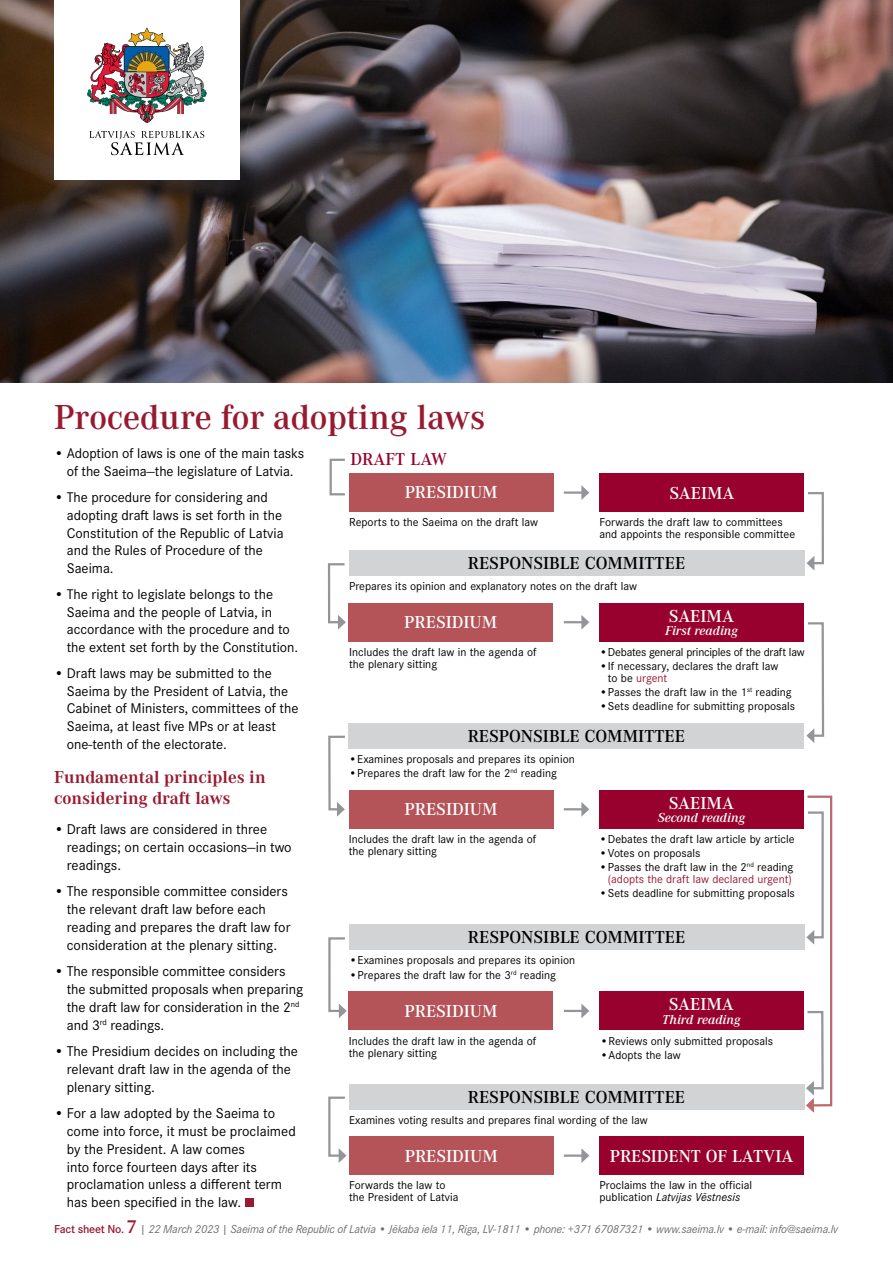
<style>
.page{position:relative;width:893px;height:1263px;background:#fff}
.page>*{position:absolute;margin:0;border:0;box-sizing:border-box;transform-origin:0 0}
.t1{font:600 36px "Corporate A Pro";color:#981a31}
.t2{font:600 18px "Corporate A Pro";color:#fff}
.t3{font:600 18px "Corporate A Pro";color:#000}
.t4{font:700 18px/21.1px "Corporate A Pro";color:#981a31}
.t5{font:600 18px "Corporate A Pro";color:#98002e}
.t6{font:14.7px/17.9px "Corporate S Pro";color:#000}
.t7{font:14.55px/17.7px "Corporate S Pro";color:#000}
.t8{font:italic 600 13.5px "Corporate A Pro";color:#fff}
.t9{font:12px/12px "Corporate S Pro";color:#000}
.t10{font:italic 12px "Corporate S Pro";letter-spacing:-.015em;color:#6d6e71}
.t11{font:12px/12px "Corporate S Pro";color:#981a31;text-align:center}
.t12{font:12px "Corporate S Pro";letter-spacing:-.02em;color:#000}
.s1{color:#981a31}
.s2{color:#000}
.s3{font-style:italic}
.s4{font-weight:600;font-style:normal;color:#981a31}
.s5{font-family:"Corporate A Pro";font-weight:700;font-style:normal;font-size:19.5px;color:#981a31}
</style>
<div class="page">
<img style="left:0;top:0;width:893px;height:383px">
<div style="left:245px;top:1199px;width:8px;height:8px;background:#981a31"></div>
<div style="left:54px;top:0;width:186px;height:180px;background:#fff"></div>
<img style="left:87px;top:28px;width:120px;height:95px">
<svg style="left:89px;top:131px;width:115px;height:24px"></svg>
<div style="left:349px;top:473px;width:204px;height:38px;background:#b45358"></div>
<div style="left:349px;top:603px;width:204px;height:38px;background:#b45358"></div>
<div style="left:349px;top:790px;width:204px;height:38px;background:#b45358"></div>
<div style="left:349px;top:992px;width:204px;height:38px;background:#b45358"></div>
<div style="left:600px;top:473px;width:204px;height:38px;background:#98002e"></div>
<div style="left:599px;top:603px;width:204px;height:38px;background:#98002e"></div>
<div style="left:599px;top:790px;width:204px;height:38px;background:#98002e"></div>
<div style="left:599px;top:992px;width:204px;height:38px;background:#98002e"></div>
<div style="left:349px;top:1136px;width:204px;height:39px;background:#b45358"></div>
<div style="left:599px;top:1136px;width:205px;height:39px;background:#98002e"></div>
<div style="left:349px;top:550px;width:455px;height:26px;background:#d1d3d4"></div>
<div style="left:349px;top:924px;width:455px;height:26px;background:#d1d3d4"></div>
<div style="left:349px;top:1084px;width:455px;height:25px;background:#d1d3d4"></div>
<div style="left:349px;top:723px;width:455px;height:25px;background:#d1d3d4"></div>
<svg style="left:806px;top:492px;width:18px;height:78px"></svg>
<svg style="left:327px;top:563px;width:19px;height:67px"></svg>
<svg style="left:328px;top:937px;width:19px;height:81px"></svg>
<svg style="left:328px;top:1096px;width:19px;height:67px"></svg>
<hr style="left:564px;top:491px;width:19px;height:3px;background:#939598">
<svg style="left:581px;top:485px;width:8px;height:15px"></svg>
<svg style="left:564px;top:615px;width:25px;height:15px"></svg>
<svg style="left:564px;top:802px;width:25px;height:15px"></svg>
<svg style="left:564px;top:1003px;width:25px;height:15px"></svg>
<hr style="left:564px;top:1154px;width:19px;height:3px;background:#939598">
<svg style="left:581px;top:1148px;width:8px;height:15px"></svg>
<svg style="left:806px;top:622px;width:19px;height:121px"></svg>
<svg style="left:328px;top:735px;width:17px;height:82px"></svg>
<svg style="left:806px;top:795px;width:27px;height:318px"></svg>
<div style="left:330px;top:459px;width:16px;height:36px;border:2px solid #939598"></div>
<h1 class="t1" style="left:54px;top:392px;width:433px">Procedure for adopting laws</h1>
<p class="t7" style="left:54px;top:444px;width:252px;text-align:center">• Adoption of laws is one of the main tasks of the Saeima—the legislature of Latvia.</p>
<p class="t7" style="left:67px;top:487px;width:218px;text-indent:-13px">• The procedure for considering and adopting draft laws is set forth in the<br>Constitution of the Republic of Latvia and the Rules of Procedure of the<br>Saeima.</p>
<p class="t7" style="left:67px;top:584px;width:233px;text-indent:-13px">• The right to legislate belongs to the Saeima and the people of Latvia, in accordance with the procedure and to the extent set forth by the Constitution.</p>
<p class="t7" style="left:67px;top:663px;width:233px;text-indent:-13px">• Draft laws may be submitted to the Saeima by the President of Latvia, the Cabinet of Ministers, committees of the Saeima, at least five MPs or at least one-tenth of the electorate.</p>
<h2 class="t4" style="left:54px;top:765px;width:213px">Fundamental principles in considering draft laws</h2>
<p class="t6" style="left:67px;top:819px;width:226px;text-indent:-13px">• Draft laws are considered in three readings; on certain occasions—in two readings.</p>
<p class="t6" style="left:67px;top:881px;width:225px;text-indent:-13px">• The responsible committee considers the relevant draft law before each reading and prepares the draft law for consideration at the plenary sitting.</p>
<p class="t6" style="left:67px;top:961px;width:238px;text-indent:-13px">• The responsible committee considers the submitted proposals when preparing the draft law for consideration in the 2<sup>nd </sup>and 3<sup>rd</sup> readings.</p>
<p class="t6" style="left:67px;top:1041px;width:233px;text-indent:-13px">• The Presidium decides on including the relevant draft law in the agenda of the plenary sitting.</p>
<p class="t6" style="left:67px;top:1103px;width:231px;text-indent:-13px">• For a law adopted by the Saeima to come into force, it must be proclaimed by the President. A law comes<br>into force fourteen days after its proclamation unless a different term has been specified in the law.</p>
<h2 class="t5" style="left:351px;top:447px;width:98px">DRAFT LAW</h2>
<h2 class="t2" style="left:405px;top:480px;width:95px">PRESIDIUM</h2>
<h2 class="t2" style="left:669px;top:480px;width:67px">SAEIMA</h2>
<p class="t9" style="left:349px;top:515px;width:190px">Reports to the Saeima on the draft law</p>
<p class="t9" style="left:599px;top:515px;width:197px">Forwards the draft law to committees and appoints the responsible committee</p>
<h2 class="t3" style="left:468px;top:551px;width:219px">RESPONSIBLE COMMITTEE</h2>
<p class="t9" style="left:349px;top:579px;width:289px">Prepares its opinion and explanatory notes on the draft law</p>
<h2 class="t2" style="left:669px;top:603px;width:67px">SAEIMA</h2>
<p class="t8" style="left:665px;top:621px;width:74px">First reading</p>
<h2 class="t2" style="left:404px;top:610px;width:95px">PRESIDIUM</h2>
<p class="t9" style="left:349px;top:645px;width:189px">Includes the draft law in the agenda of the plenary sitting</p>
<p class="t12" style="left:599px;top:643px;width:207px">•Debates general principles of the draft law</p>
<p class="t9" style="left:608px;top:659px;width:172px;text-indent:-9px">•If necessary, declares the draft law to be <span class="s1">urgent</span></p>
<p class="t9" style="left:599px;top:685px;width:194px">•Passes the draft law in the 1<sup>st</sup> reading</p>
<p class="t9" style="left:599px;top:699px;width:197px">•Sets deadline for submitting proposals</p>
<h2 class="t3" style="left:468px;top:724px;width:219px">RESPONSIBLE COMMITTEE</h2>
<p class="t9" style="left:349px;top:752px;width:227px">•Examines proposals and prepares its opinion</p>
<p class="t9" style="left:349px;top:766px;width:210px">•Prepares the draft law for the 2<sup>nd</sup> reading</p>
<h2 class="t2" style="left:669px;top:790px;width:67px">SAEIMA</h2>
<p class="t8" style="left:658px;top:808px;width:89px">Second reading</p>
<h2 class="t2" style="left:405px;top:797px;width:95px">PRESIDIUM</h2>
<p class="t9" style="left:349px;top:832px;width:189px">Includes the draft law in the agenda of the plenary sitting</p>
<p class="t9" style="left:599px;top:832px;width:197px">•Debates the draft law article by article</p>
<p class="t9" style="left:599px;top:846px;width:103px">•Votes on proposals</p>
<p class="t11" style="left:599px;top:860px;width:196px"><span class="s2">•Passes the draft law in the 2</span><sup>nd</sup> <span class="s2">reading </span>(adopts the draft law declared urgent)</p>
<p class="t9" style="left:599px;top:886px;width:197px">•Sets deadline for submitting proposals</p>
<h2 class="t3" style="left:468px;top:925px;width:219px">RESPONSIBLE COMMITTEE</h2>
<p class="t9" style="left:349px;top:954px;width:227px">•Examines proposals and prepares its opinion</p>
<p class="t9" style="left:349px;top:968px;width:208px">•Prepares the draft law for the 3<sup>rd</sup> reading</p>
<h2 class="t2" style="left:669px;top:992px;width:67px">SAEIMA</h2>
<p class="t8" style="left:662px;top:1010px;width:79px">Third reading</p>
<h2 class="t2" style="left:404px;top:999px;width:95px">PRESIDIUM</h2>
<p class="t9" style="left:349px;top:1034px;width:189px">Includes the draft law in the agenda of the plenary sitting</p>
<p class="t9" style="left:600px;top:1034px;width:174px">•Reviews only submitted proposals</p>
<p class="t9" style="left:600px;top:1048px;width:82px">•Adopts the law</p>
<h2 class="t3" style="left:468px;top:1084px;width:219px">RESPONSIBLE COMMITTEE</h2>
<p class="t9" style="left:349px;top:1113px;width:300px">Examines voting results and prepares final wording of the law</p>
<h2 class="t2" style="left:405px;top:1143px;width:95px">PRESIDIUM</h2>
<h2 class="t2" style="left:610px;top:1143px;width:185px">PRESIDENT OF LATVIA</h2>
<p class="t9" style="left:349px;top:1178px;width:111px">Forwards the law to the President of Latvia</p>
<p class="t9" style="left:599px;top:1178px;width:154px">Proclaims the law in the official publication <span class="s3">Latvijas Vēstnesis</span></p>
<p class="t10" style="left:54px;top:1220px;width:786px"><span class="s4">Fact sheet No.</span> <span class="s5">7</span> | 22 March 2023 | Saeima of the Republic of Latvia • Jēkaba iela 11, Riga, LV-1811 • phone: +371 67087321 • www.saeima.lv • e-mail: info@saeima.lv</p>
</div>
